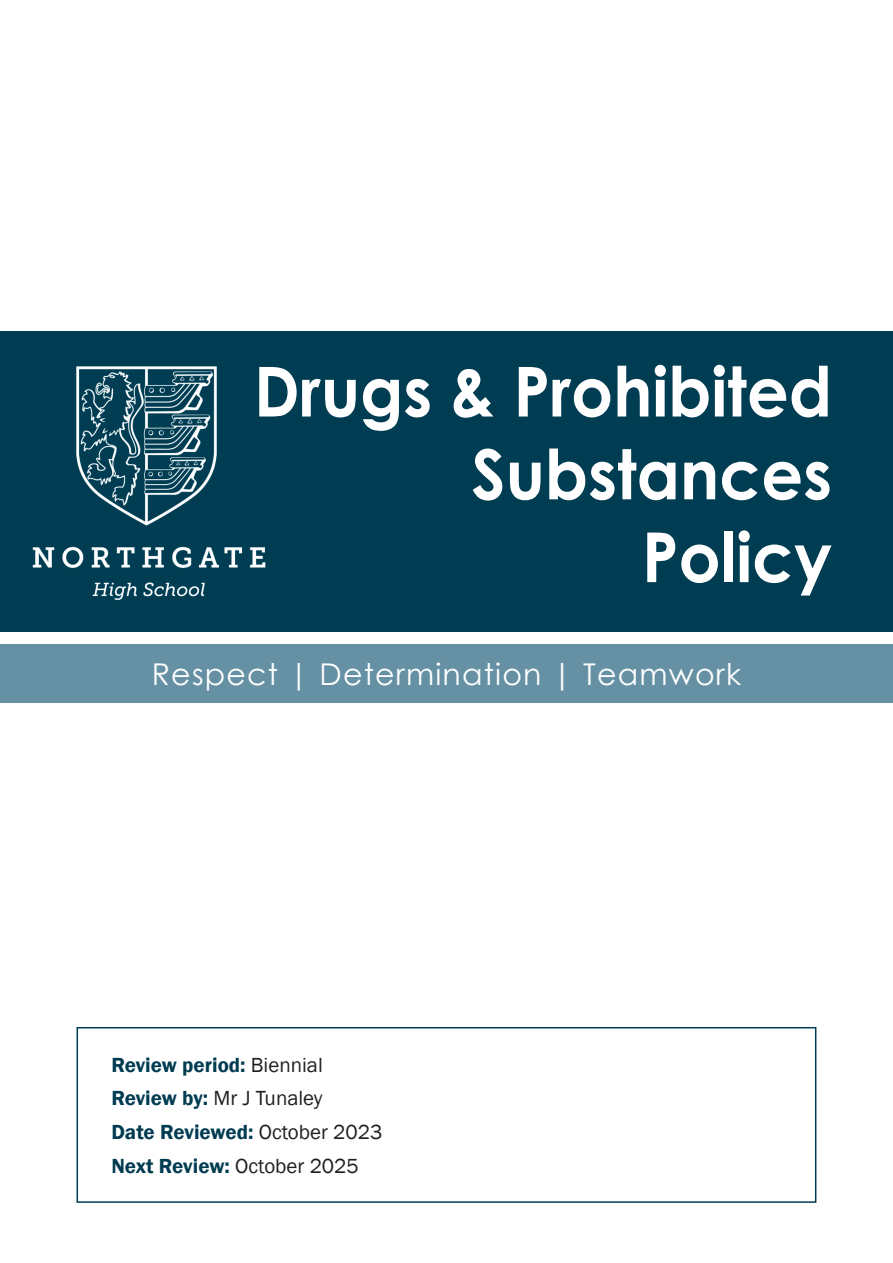
<style>
.page{position:relative;width:893px;height:1263px;background:#fff}
.page>*{position:absolute;margin:0;border:0;box-sizing:border-box;transform-origin:0 0}
.t1{font:700 69px/82.8px "Century Gothic";color:#fff;text-align:right;scale:.95 1}
.t2{font:30px "Century Gothic";letter-spacing:.04em;color:#fff}
.t3{font:600 21px "Franklin Gothic";color:#003c51}
.t4{font:21px "Franklin Gothic";color:#231f20}
.s1{font-weight:400;color:#231f20}
.s2{font-weight:600;color:#003c51}
</style>
<div class="page">
<div style="left:0;top:332px;width:893px;height:299px;background:#003d52"></div>
<div style="left:77px;top:1027px;width:739px;height:176px;border:2px solid #003c51"></div>
<div style="left:0;top:644px;width:893px;height:59px;background:#6691a5"></div>
<p class="t1" style="left:254px;top:348px;width:610px">Drugs &amp; Prohibited<br>Substances<br>Policy</p>
<p class="t2" style="left:152px;top:653px;width:591px">Respect | Determination | Teamwork</p>
<p class="t3" style="left:111px;top:1052px;width:213px">Review period: <span class="s1">Biennial</span></p>
<p class="t4" style="left:111px;top:1085px;width:213px"><span class="s2">Review by:</span> Mr J Tunaley</p>
<p class="t3" style="left:111px;top:1119px;width:273px">Date Reviewed: <span class="s1">October 2023</span></p>
<p class="t3" style="left:111px;top:1153px;width:249px">Next Review: <span class="s1">October 2025</span></p>
</div>
